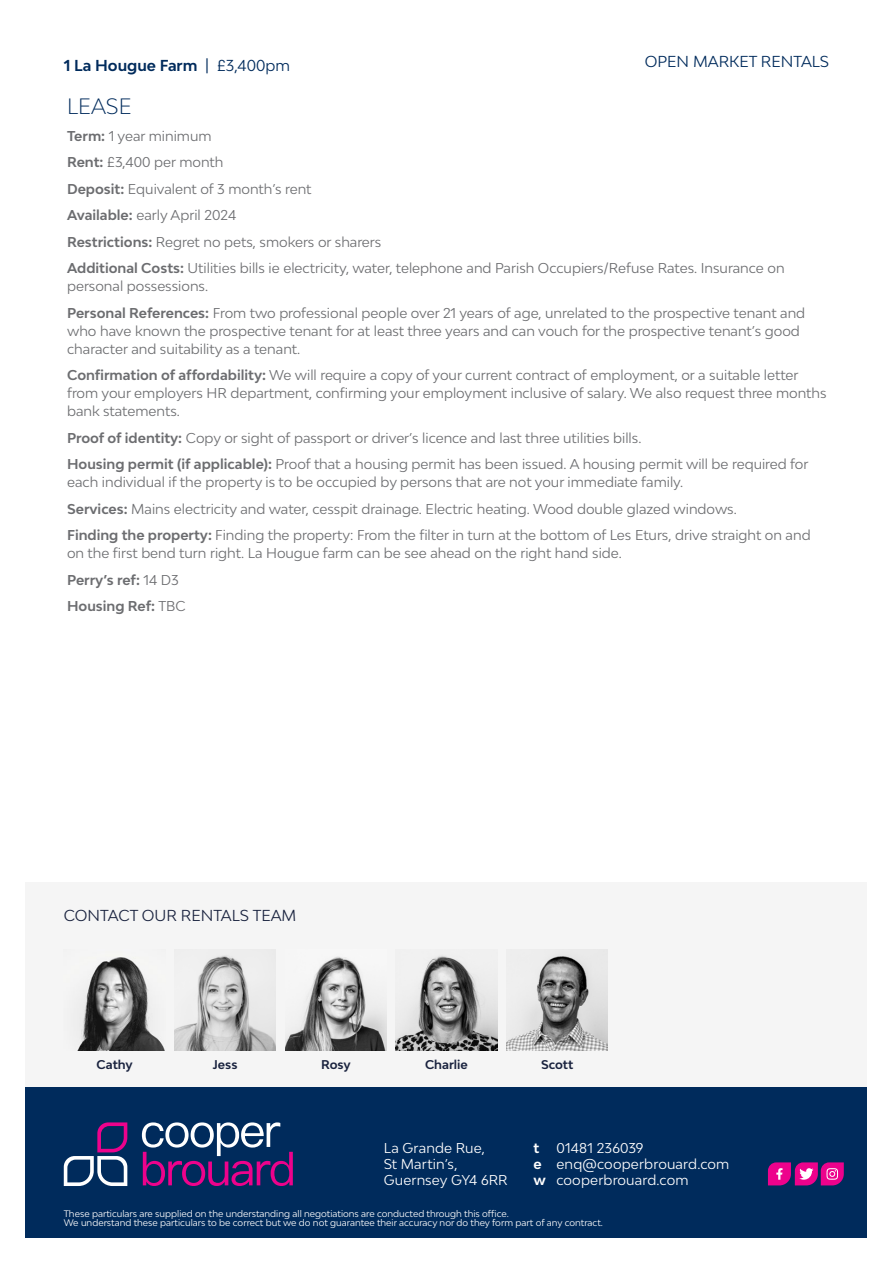
<style>
.page{position:relative;width:893px;height:1263px;background:#fff}
.page>*{position:absolute;margin:0;border:0;box-sizing:border-box;transform-origin:0 0}
.t1{font:300 21px "Bw Modelica";color:#002b5c}
.t2{font:700 15px "Bw Modelica";color:#002b5c}
.t3{font:15px "Bw Modelica";color:#1a233f}
.t4{font:15px "Bw Modelica";color:#002b5c}
.t5{font:13.5px/26.5px "Bw Modelica";color:#6c6d70}
.t6{font:13.5px/16.2px "Bw Modelica";letter-spacing:.01em;color:#fff}
.t7{font:700 13.5px "Bw Modelica";color:#fff}
.t8{font:700 12px "Bw Modelica";color:#1a233f}
.t9{font:9px/9px "Bw Modelica";color:#fff}
.s1{font-weight:400}
.s2{font-weight:700}
</style>
<div class="page">
<div style="left:26px;top:882px;width:841px;height:355px;background:#f5f5f5"></div>
<div style="left:26px;top:1087px;width:841px;height:150px;background:#002b5c"></div>
<svg style="left:142px;top:1122px;width:151px;height:64px"></svg>
<svg style="left:64px;top:1122px;width:63px;height:64px"></svg>
<svg style="left:768px;top:1162px;width:76px;height:23px;background:#c4248f"></svg>
<img style="left:396px;top:955px;width:101px;height:96px">
<img style="left:285px;top:957px;width:102px;height:94px">
<img style="left:506px;top:949px;width:102px;height:102px">
<img style="left:77px;top:957px;width:88px;height:94px">
<img style="left:174px;top:949px;width:102px;height:102px">
<p class="t2" style="left:64px;top:56px;width:228px">1 La Hougue Farm <span class="s1">| £3,400pm</span></p>
<p class="t4" style="left:645px;top:52px;width:186px">OPEN MARKET RENTALS</p>
<h1 class="t1" style="left:67px;top:93px;width:66px">LEASE</h1>
<p class="t5" style="left:67px;top:122px;width:719px"><span class="s2">Term:</span> 1 year minimum<br><span class="s2">Rent:</span> £3,400 per month<br><span class="s2">Deposit:</span> Equivalent of 3 month’s rent<br><span class="s2">Available:</span> early April 2024<br><span class="s2">Restrictions:</span> Regret no pets, smokers or sharers<br><span class="s2">Additional Costs:</span> Utilities bills ie electricity, water, telephone and Parish Occupiers/Refuse Rates. Insurance on</p>
<p class="t5" style="left:67px;top:273px;width:740px">personal possessions.<br><span class="s2">Personal References:</span> From two professional people over 21 years of age, unrelated to the prospective tenant and</p>
<p class="t5" style="left:67px;top:321px;width:734px;line-height:18px">who have known the prospective tenant for at least three years and can vouch for the prospective tenant’s good character and suitability as a tenant.</p>
<p class="t5" style="left:67px;top:366px;width:761px;line-height:18px"><span class="s2">Confirmation of affordability:</span> We will require a copy of your current contract of employment, or a suitable letter from your employers HR department, confirming your employment inclusive of salary. We also request three months bank statements.</p>
<p class="t5" style="left:67px;top:424px;width:743px"><span class="s2">Proof of identity:</span> Copy or sight of passport or driver’s licence and last three utilities bills.<br><span class="s2">Housing permit (if applicable):</span> Proof that a housing permit has been issued. A housing permit will be required for</p>
<p class="t5" style="left:67px;top:469px;width:745px">each individual if the property is to be occupied by persons that are not your immediate family.<br><span class="s2">Services:</span> Mains electricity and water, cesspit drainage. Electric heating. Wood double glazed windows.<br><span class="s2">Finding the property:</span> Finding the property: From the filter in turn at the bottom of Les Eturs, drive straight on and</p>
<p class="t5" style="left:67px;top:540px;width:556px">on the first bend turn right. La Hougue farm can be see ahead on the right hand side.<br><span class="s2">Perry’s ref:</span> 14 D3<br><span class="s2">Housing Ref:</span> TBC</p>
<p class="t3" style="left:64px;top:905px;width:234px">CONTACT OUR RENTALS TEAM</p>
<p class="t8" style="left:425px;top:1057px;width:44px">Charlie</p>
<p class="t8" style="left:97px;top:1057px;width:38px">Cathy</p>
<p class="t8" style="left:213px;top:1057px;width:26px">Jess</p>
<p class="t8" style="left:321px;top:1057px;width:31px">Rosy</p>
<p class="t8" style="left:541px;top:1057px;width:34px">Scott</p>
<p class="t6" style="left:384px;top:1139px;width:125px">La Grande Rue,<br>St Martin’s,<br>Guernsey GY4 6RR</p>
<p class="t9" style="left:64px;top:1209px;width:541px">These particulars are supplied on the understanding all negotiations are conducted through this office.<br>We understand these particulars to be correct but we do not guarantee their accuracy nor do they form part of any contract.</p>
<p class="t6" style="left:533px;top:1139px;width:197px;text-indent:23px">01481 236039<br><span class="s2">e</span> enq@cooperbrouard.com <span class="s2">w</span> cooperbrouard.com</p>
<p class="t7" style="left:533px;top:1139px;width:7px">t</p>
</div>
